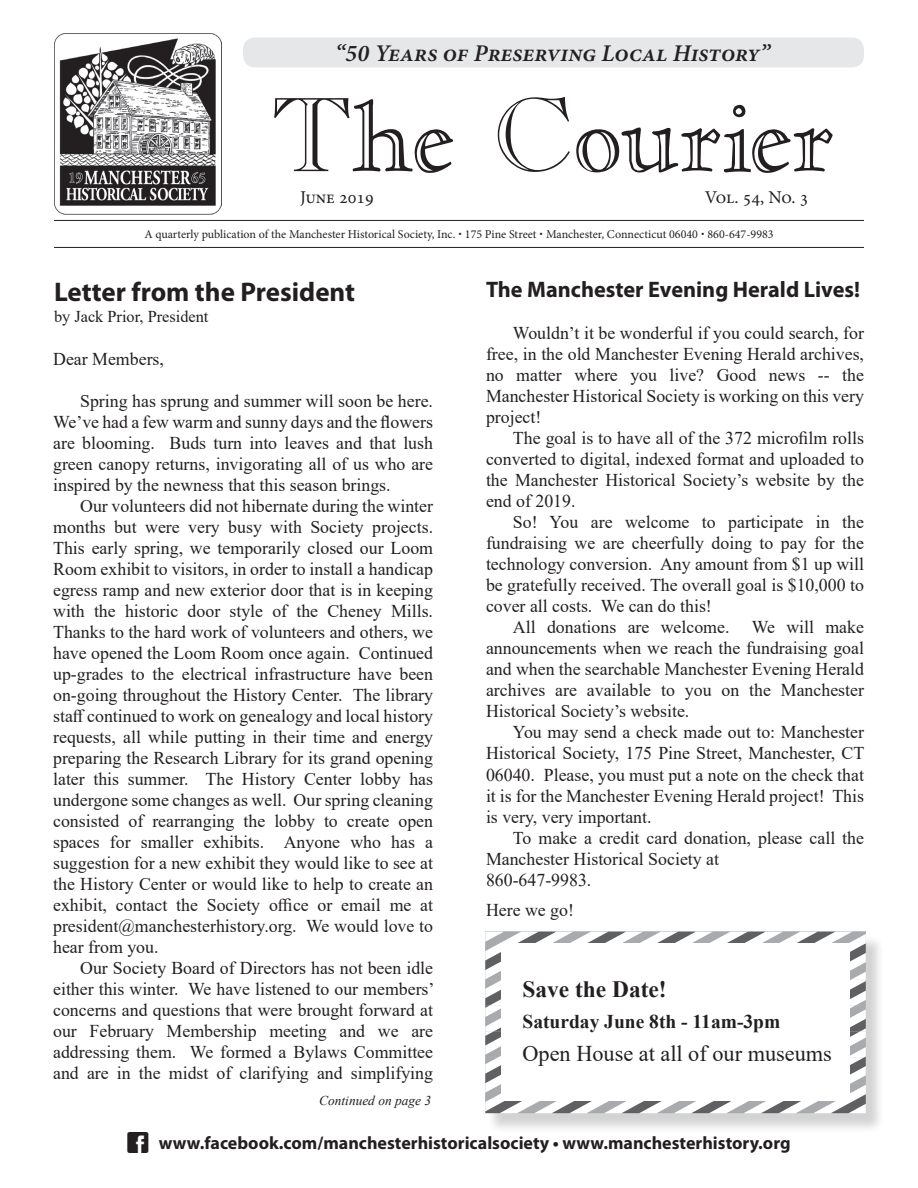
<style>
.page{position:relative;width:918px;height:1188px;background:#fff}
.page>*{position:absolute;margin:0;border:0;box-sizing:border-box;transform-origin:0 0}
.t1{font:103.5px "Casque Open Face";letter-spacing:-.025em;color:#231f20}
.t2{font:700 27px "Myriad Pro";color:#231f20}
.t3{font:italic 600 24px "Minion Pro";color:#231f20}
.t4{font:700 23.4px "Times New Roman";color:#231f20}
.t5{font:700 22.5px "Myriad Pro";color:#231f20}
.t6{font:22.5px "Times New Roman";color:#231f20}
.t7{font:700 19.5px "Times New Roman";color:#231f20}
.t8{font:18px/21px "Times New Roman";color:#231f20;text-align:justify}
.t9{font:700 18px "Myriad Pro";color:#231f20}
.t10{font:18px "Minion Pro";color:#231f20}
.t11{font:16.5px "Times New Roman";color:#231f20}
.t12{font:italic 13.5px "Times New Roman";color:#231f20}
.t13{font:12px "Minion Pro";color:#231f20}
.s1{font-family:"Friz Quadrata"}
</style>
<div class="page">
<img style="left:54px;top:33px;width:167px;height:181px">
<div style="left:243px;top:38px;width:621px;height:29px;background:#e6e7e9;border-radius:12px"></div>
<hr style="left:54px;top:220px;width:810px;height:1px;background:#231f20">
<hr style="left:54px;top:247px;width:810px;height:1px;background:#231f20">
<div style="left:487px;top:935px;width:397px;height:198px;background:#231f20;opacity:.2"></div>
<svg style="left:485px;top:932px;width:381px;height:181px"></svg>
<div style="left:501px;top:944px;width:349px;height:157px;background:#fff"></div>
<h3 class="t3" style="left:335px;top:37px;width:436px">“50 Years of Preserving Local History”</h3>
<h1 class="t1" style="left:271px;top:87px;width:566px">The Courier</h1>
<p class="t10" style="left:300px;top:185px;width:76px">June 2019</p>
<p class="t10" style="left:705px;top:185px;width:105px">Vol. 54, No. 3</p>
<p class="t13" style="left:144px;top:226px;width:631px">A quarterly publication of the Manchester Historical Society, Inc. <span class="s1">•</span> 175 Pine Street <span class="s1">•</span> Manchester, Connecticut 06040 <span class="s1">•</span> 860-647-9983</p>
<h2 class="t2" style="left:54px;top:274px;width:303px">Letter from the President</h2>
<p class="t11" style="left:54px;top:305px;width:156px">by Jack Prior, President</p>
<p class="t8" style="left:53px;top:348px;width:112px">Dear Members,</p>
<p class="t8" style="left:53px;top:390px;width:381px;text-indent:27px">Spring has sprung and summer will soon be here.<br>We’ve had a few warm and sunny days and the flowers are blooming. Buds turn into leaves and that lush green canopy returns, invigorating all of us who are inspired by the newness that this season brings.</p>
<p class="t8" style="left:53px;top:495px;width:382px;text-indent:27px">Our volunteers did not hibernate during the winter months but were very busy with Society projects.<br>This early spring, we temporarily closed our Loom Room exhibit to visitors, in order to install a handicap egress ramp and new exterior door that is in keeping with the historic door style of the Cheney Mills.<br>Thanks to the hard work of volunteers and others, we have opened the Loom Room once again. Continued up-grades to the electrical infrastructure have been on-going throughout the History Center. The library staff continued to work on genealogy and local history requests, all while putting in their time and energy preparing the Research Library for its grand opening later this summer. The History Center lobby has undergone some changes as well. Our spring cleaning consisted of rearranging the lobby to create open spaces for smaller exhibits. Anyone who has a suggestion for a new exhibit they would like to see at the History Center or would like to help to create an exhibit, contact the Society office or email me at president@manchesterhistory.org. We would love to hear from you.</p>
<p class="t8" style="left:53px;top:957px;width:383px;text-indent:27px">Our Society Board of Directors has not been idle either this winter. We have listened to our members’ concerns and questions that were brought forward at our February Membership meeting and we are addressing them. We formed a Bylaws Committee and are in the midst of clarifying and simplifying</p>
<p class="t12" style="left:319px;top:1091px;width:113px">Continued on page 3</p>
<p class="t5" style="left:486px;top:275px;width:376px">The Manchester Evening Herald Lives!</p>
<p class="t8" style="left:486px;top:322px;width:380px;text-indent:27px">Wouldn’t it be wonderful if you could search, for free, in the old Manchester Evening Herald archives, no matter where you live? Good news -- the Manchester Historical Society is working on this very project!</p>
<p class="t8" style="left:486px;top:427px;width:380px;text-indent:27px">The goal is to have all of the 372 microfilm rolls converted to digital, indexed format and uploaded to the Manchester Historical Society’s website by the end of 2019.</p>
<p class="t8" style="left:486px;top:511px;width:380px;text-indent:27px">So! You are welcome to participate in the fundraising we are cheerfully doing to pay for the technology conversion. Any amount from $1 up will be gratefully received. The overall goal is $10,000 to cover all costs. We can do this!</p>
<p class="t8" style="left:486px;top:616px;width:380px;text-indent:27px">All donations are welcome. We will make announcements when we reach the fundraising goal and when the searchable Manchester Evening Herald archives are available to you on the Manchester Historical Society’s website.</p>
<p class="t8" style="left:486px;top:721px;width:380px;text-indent:27px">You may send a check made out to: Manchester Historical Society, 175 Pine Street, Manchester, CT 06040. Please, you must put a note on the check that it is for the Manchester Evening Herald project! This is very, very important.</p>
<p class="t8" style="left:486px;top:826px;width:380px;text-align:left;text-indent:27px">To make a credit card donation, please call the<br>Manchester Historical Society at<br>860-647-9983.</p>
<p class="t8" style="left:486px;top:898px;width:90px">Here we go!</p>
<p class="t4" style="left:523px;top:972px;width:146px">Save the Date!</p>
<p class="t7" style="left:523px;top:1007px;width:259px">Saturday June 8th - 11am-3pm</p>
<p class="t6" style="left:523px;top:1037px;width:311px">Open House at all of our museums</p>
<p class="t9" style="left:159px;top:1131px;width:633px">www.facebook.com/manchesterhistoricalsociety • www.manchesterhistory.org</p>
</div>
